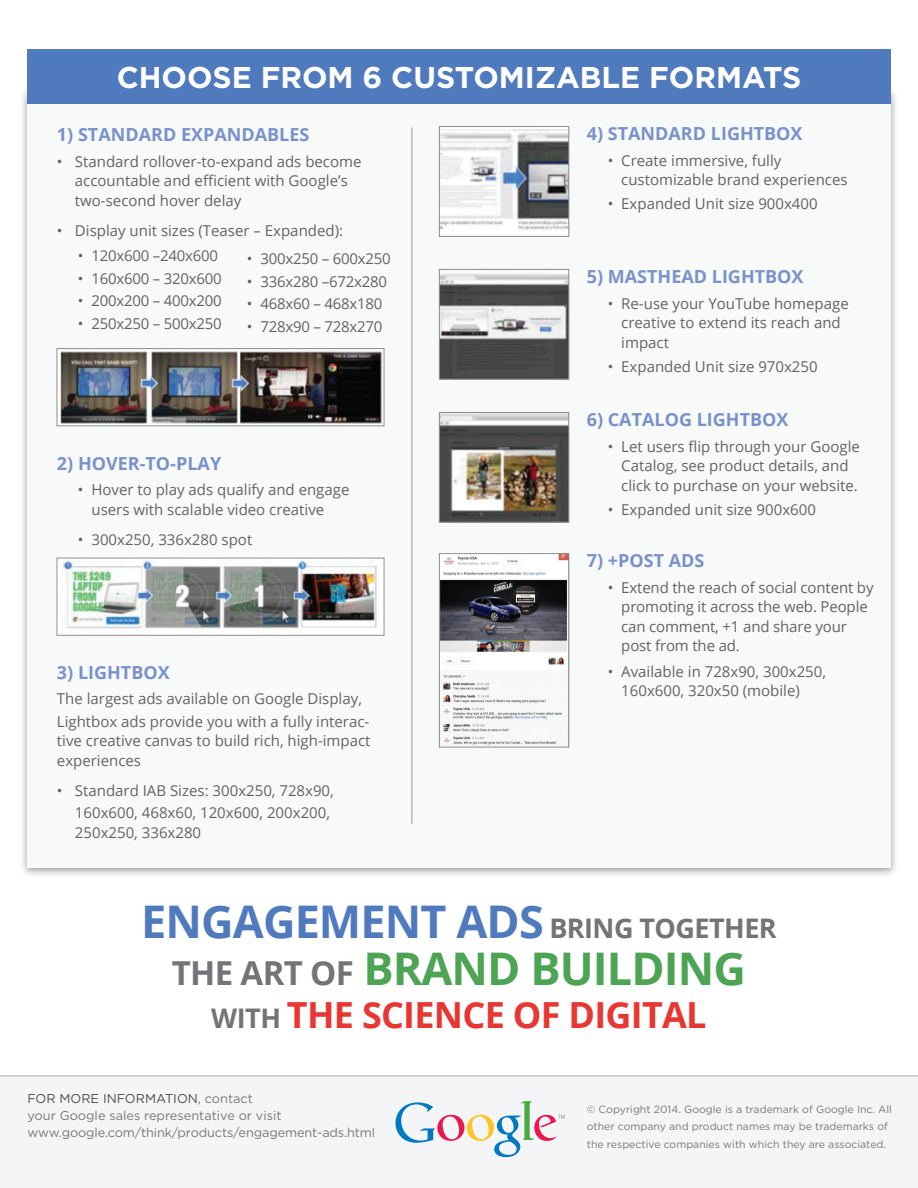
<style>
.page{position:relative;width:918px;height:1188px;background:#fff}
.page>*{position:absolute;margin:0;border:0;box-sizing:border-box;transform-origin:0 0}
.t1{font:700 45px/46.2px "Open Sans";letter-spacing:-.02em;color:#507abe;text-align:center}
.t2{font:700 36px "Open Sans";letter-spacing:-.02em;color:#e83732}
.t3{font:700 30px "Gotham";color:#fff}
.t4{font:700 18px "Open Sans";color:#7892ca}
.t5{font:15px/19.5px "Open Sans";color:#636366}
.t6{font:12.75px/17.4px "Gotham";letter-spacing:-.005em;color:#76787b}
.t7{font:10.5px/17.4px "Gotham";color:#76787b}
.s1{font-size:27px;color:#737378}
.s2{font-size:33px;color:#737378}
.s3{color:#4ea455}
.s4{color:#4b4c4d}
</style>
<div class="page">
<div style="left:0;top:1076px;width:918px;height:112px;background:#f4f5f6"></div>
<svg style="left:395px;top:1101px;width:170px;height:56px"></svg>
<div style="left:19px;top:86px;width:880px;height:793px;background:#231f20;opacity:.75"></div>
<div style="left:27px;top:92px;width:864px;height:776px;background:#f4f5f6"></div>
<img style="left:441px;top:129px;width:126px;height:106px">
<div style="left:439px;top:126px;width:130px;height:111px;border:1px solid #8f8d92"></div>
<img style="left:441px;top:555px;width:126px;height:190px">
<div style="left:439px;top:553px;width:130px;height:194px;border:1px solid #8f8d92"></div>
<img style="left:59px;top:350px;width:323px;height:74px">
<div style="left:57px;top:348px;width:327px;height:78px;border:1px solid #908e92"></div>
<img style="left:59px;top:560px;width:323px;height:74px">
<div style="left:57px;top:558px;width:327px;height:78px;border:1px solid #908e92"></div>
<img style="left:441px;top:274px;width:126px;height:103px">
<div style="left:439px;top:269px;width:130px;height:110px;border:1px solid #8f8d92"></div>
<img style="left:441px;top:414px;width:126px;height:107px">
<div style="left:439px;top:412px;width:130px;height:111px;border:1px solid #8f8d92"></div>
<div style="left:27px;top:50px;width:864px;height:54px;background:#507abe"></div>
<hr style="left:412px;top:128px;width:1px;height:696px;background:#737378">
<h3 class="t3" style="left:117px;top:59px;width:686px">CHOOSE FROM 6 CUSTOMIZABLE FORMATS</h3>
<p class="t4" style="left:57px;top:122px;width:254px">1) STANDARD EXPANDABLES</p>
<p class="t5" style="left:75px;top:151px;width:288px;text-indent:-18px">• Standard rollover-to-expand ads become accountable and efficient with Google’s two-second hover delay</p>
<p class="t5" style="left:57px;top:220px;width:288px">• Display unit sizes (Teaser – Expanded):</p>
<p class="t5" style="left:78px;top:246px;width:142px">• 120x600 –240x600</p>
<p class="t5" style="left:78px;top:268px;width:145px">• 160x600 – 320x600</p>
<p class="t5" style="left:78px;top:291px;width:145px">• 200x200 – 400x200</p>
<p class="t5" style="left:78px;top:313px;width:145px">• 250x250 – 500x250</p>
<p class="t5" style="left:247px;top:249px;width:145px">• 300x250 – 600x250</p>
<p class="t5" style="left:247px;top:271px;width:142px">• 336x280 –672x280</p>
<p class="t5" style="left:247px;top:294px;width:137px">• 468x60 – 468x180</p>
<p class="t5" style="left:247px;top:316px;width:137px">• 728x90 – 728x270</p>
<p class="t4" style="left:57px;top:451px;width:166px">2) HOVER-TO-PLAY</p>
<p class="t5" style="left:91px;top:480px;width:260px;text-indent:-13px">• Hover to play ads qualify and engage users with scalable video creative</p>
<p class="t5" style="left:78px;top:529px;width:176px">• 300x250, 336x280 spot</p>
<p class="t4" style="left:57px;top:660px;width:114px">3) LIGHTBOX</p>
<p class="t5" style="left:57px;top:687px;width:314px;line-height:22.5px">The largest ads available on Google Display,<br>Lightbox ads provide you with a fully interac-</p>
<p class="t5" style="left:57px;top:731px;width:315px">tive creative canvas to build rich, high-impact experiences</p>
<p class="t5" style="left:57px;top:779px;width:278px;line-height:22.5px;text-align:right">• Standard IAB Sizes: 300x250, 728x90,<br>160x600, 468x60, 120x600, 200x200,</p>
<p class="t5" style="left:75px;top:822px;width:128px">250x250, 336x280</p>
<p class="t4" style="left:587px;top:121px;width:217px">4) STANDARD LIGHTBOX</p>
<p class="t5" style="left:621px;top:150px;width:228px;text-indent:-14px">• Create immersive, fully customizable brand experiences</p>
<p class="t5" style="left:608px;top:194px;width:211px">• Expanded Unit size 900x400</p>
<p class="t4" style="left:587px;top:264px;width:218px">5) MASTHEAD LIGHTBOX</p>
<p class="t5" style="left:621px;top:293px;width:229px;text-indent:-14px">• Re-use your YouTube homepage creative to extend its reach and impact</p>
<p class="t5" style="left:608px;top:356px;width:211px">• Expanded Unit size 970x250</p>
<p class="t4" style="left:587px;top:407px;width:203px">6) CATALOG LIGHTBOX</p>
<p class="t5" style="left:621px;top:436px;width:240px;text-indent:-14px">• Let users flip through your Google<br>Catalog, see product details, and click to purchase on your website.</p>
<p class="t5" style="left:608px;top:499px;width:210px">• Expanded unit size 900x600</p>
<p class="t4" style="left:587px;top:548px;width:119px">7) +POST ADS</p>
<p class="t5" style="left:621px;top:577px;width:254px;text-indent:-14px">• Extend the reach of social content by promoting it across the web. People can comment, +1 and share your post from the ad.</p>
<p class="t5" style="left:621px;top:661px;width:206px;text-indent:-14px">• Available in 728x90, 300x250,<br>160x600, 320x50 (mobile)</p>
<h1 class="t1" style="left:141px;top:898px;width:637px">ENGAGEMENT ADS <span class="s1">BRING TOGETHER<br></span><span class="s2">THE ART OF</span> <span class="s3">BRAND BUILDING</span></h1>
<h2 class="t2" style="left:211px;top:989px;width:497px"><span class="s1">WITH</span> THE SCIENCE OF DIGITAL</h2>
<p class="t6" style="left:27px;top:1089px;width:349px"><span class="s4">FOR MORE INFORMATION</span>, contact<br>your Google sales representative or visit www.google.com/think/products/engagement-ads.html</p>
<p class="t7" style="left:587px;top:1100px;width:307px">© Copyright 2014. Google is a trademark of Google Inc. All other company and product names may be trademarks of the respective companies with which they are associated.</p>
</div>
